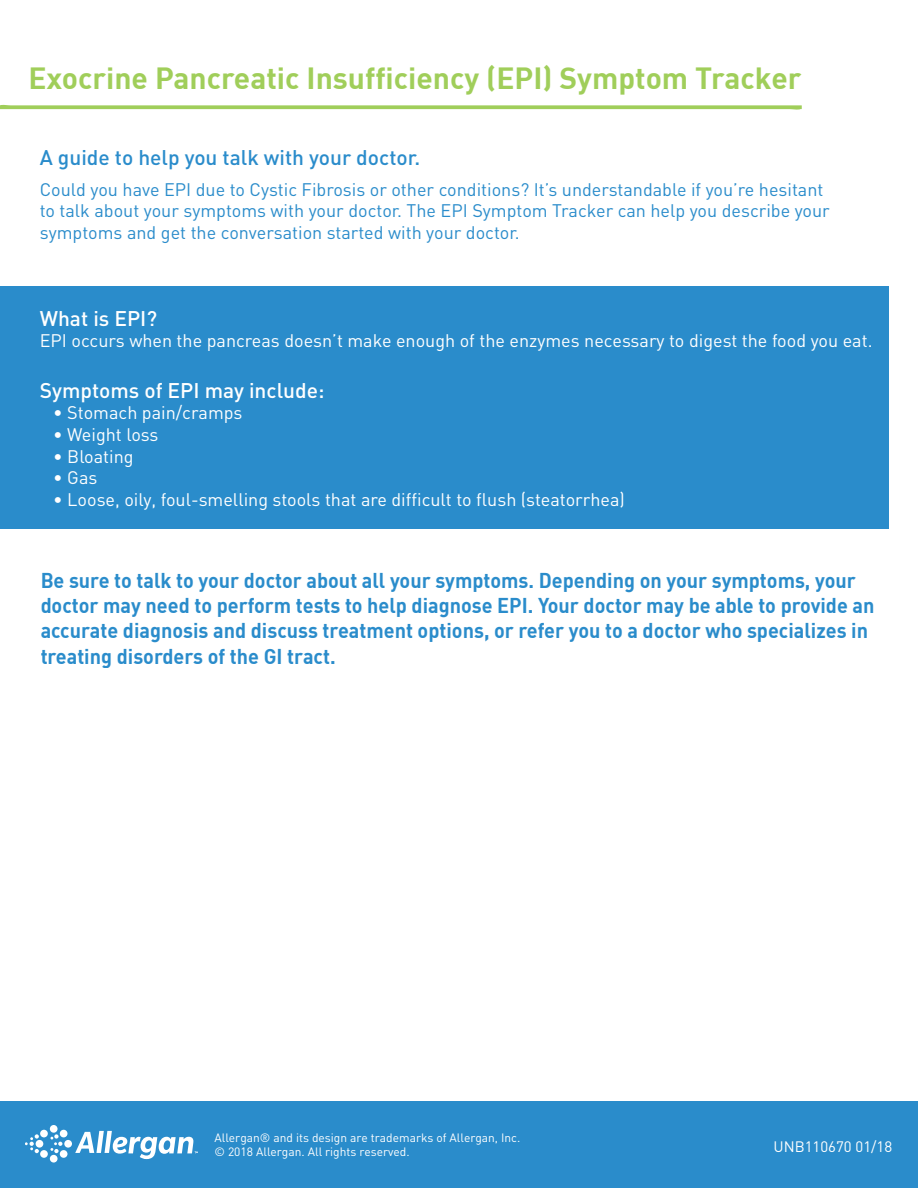
<style>
.page{position:relative;width:918px;height:1188px;background:#fff}
.page>*{position:absolute;margin:0;border:0;box-sizing:border-box;transform-origin:0 0}
.t1{font:700 30px "DIN";color:#a0ce5a}
.t2{font:700 21px/25.2px "DIN";color:#2a8ccb;scale:.94 1}
.t3{font:500 21px "DIN";color:#fff}
.t4{font:500 21px "DIN";color:#2a8ccb}
.t5{font:18px/21.6px "DIN";color:#2a8ccb}
.t6{font:18px "DIN";color:#fff}
.t7{font:15px "DIN";color:#fff}
.t8{font:12px/14.4px "DIN";color:#fff}
</style>
<div class="page">
<div style="left:0;top:286px;width:890px;height:244px;background:#2a8ccb"></div>
<div style="left:0;top:1101px;width:918px;height:87px;background:#2a8ccb"></div>
<svg style="left:25px;top:1134px;width:14px;height:19px"></svg>
<div style="left:36px;top:1140px;width:7px;height:8px;background:#fff;border-radius:50%"></div>
<div style="left:40px;top:1130px;width:8px;height:7px;background:#fff;border-radius:50%"></div>
<div style="left:40px;top:1150px;width:8px;height:8px;background:#fff;border-radius:50%"></div>
<div style="left:64px;top:1140px;width:8px;height:8px;background:#fff;border-radius:50%"></div>
<div style="left:60px;top:1150px;width:7px;height:8px;background:#fff;border-radius:50%"></div>
<div style="left:60px;top:1130px;width:7px;height:7px;background:#fff;border-radius:50%"></div>
<div style="left:50px;top:1125px;width:8px;height:8px;background:#fff;border-radius:50%"></div>
<div style="left:50px;top:1155px;width:8px;height:8px;background:#fff;border-radius:50%"></div>
<svg style="left:50px;top:1134px;width:12px;height:19px"></svg>
<svg style="left:75px;top:1131px;width:123px;height:28px"></svg>
<svg style="left:0;top:104px;width:802px;height:6px"></svg>
<h1 class="t1" style="left:28px;top:58px;width:775px">Exocrine Pancreatic Insufficiency (EPI) Symptom Tracker</h1>
<p class="t4" style="left:40px;top:144px;width:382px">A guide to help you talk with your doctor.</p>
<p class="t5" style="left:40px;top:178px;width:792px">Could you have EPI due to Cystic Fibrosis or other conditions? It’s understandable if you’re hesitant to talk about your symptoms with your doctor. The EPI Symptom Tracker can help you describe your symptoms and get the conversation started with your doctor.</p>
<p class="t3" style="left:40px;top:305px;width:119px">What is EPI?</p>
<p class="t6" style="left:40px;top:330px;width:834px">EPI occurs when the pancreas doesn’t make enough of the enzymes necessary to digest the food you eat.</p>
<p class="t3" style="left:40px;top:377px;width:286px">Symptoms of EPI may include:</p>
<p class="t6" style="left:53px;top:402px;width:191px">• Stomach pain/cramps</p>
<p class="t6" style="left:53px;top:423px;width:107px">• Weight loss</p>
<p class="t6" style="left:53px;top:445px;width:82px">• Bloating</p>
<p class="t6" style="left:53px;top:467px;width:46px">• Gas</p>
<p class="t6" style="left:53px;top:488px;width:573px">• Loose, oily, foul-smelling stools that are difficult to flush (steatorrhea)</p>
<p class="t2" style="left:40px;top:567px;width:889px">Be sure to talk to your doctor about all your symptoms. Depending on your symptoms, your doctor may need to perform tests to help diagnose EPI. Your doctor may be able to provide an accurate diagnosis and discuss treatment options, or refer you to a doctor who specializes in treating disorders of the GI tract.</p>
<p class="t8" style="left:214px;top:1130px;width:307px">Allergan® and its design are trademarks of Allergan, Inc. © 2018 Allergan. All rights reserved.</p>
<p class="t7" style="left:774px;top:1138px;width:120px">UNB110670 01/18</p>
</div>
